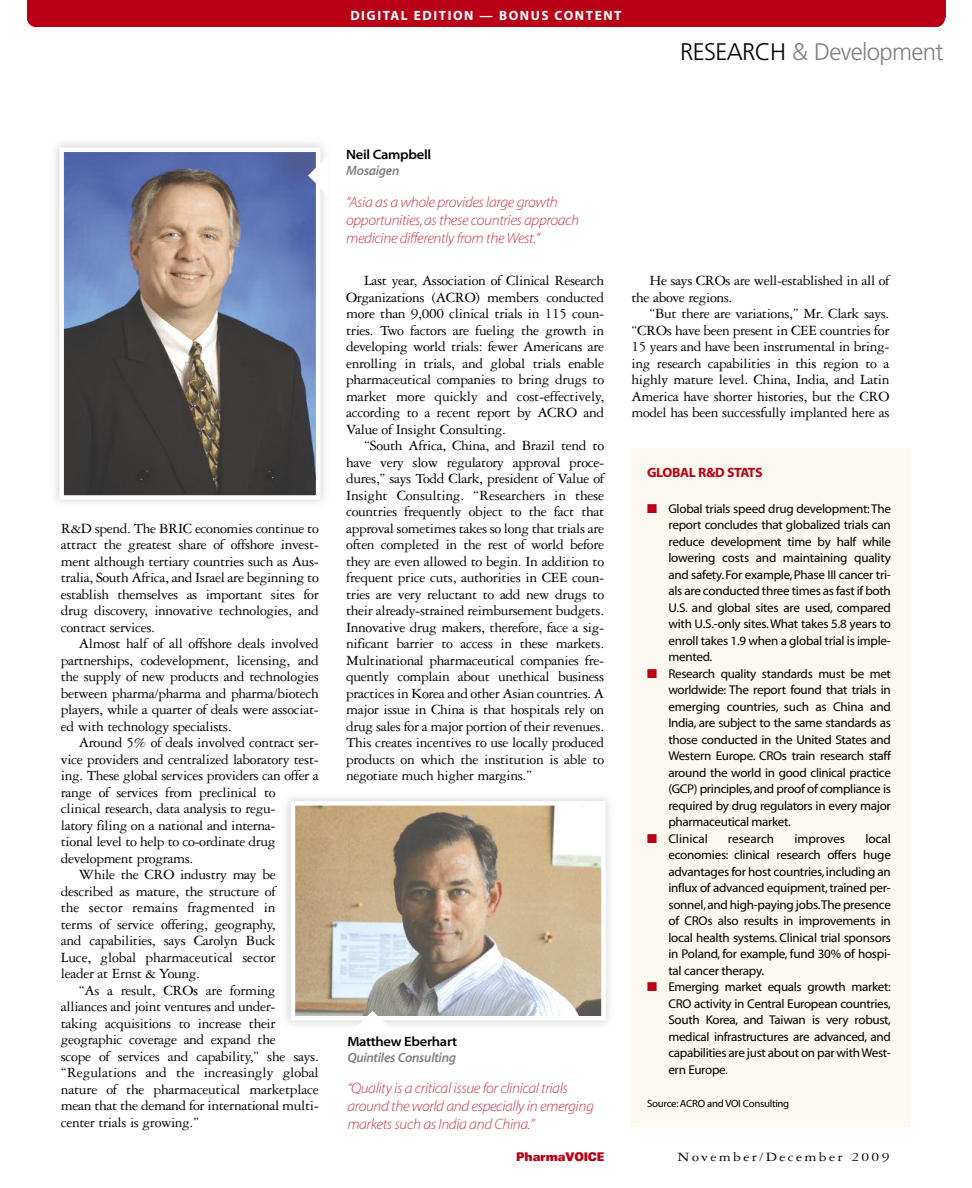
<style>
.page{position:relative;width:972px;height:1188px;background:#fff}
.page>*{position:absolute;margin:0;border:0;box-sizing:border-box;transform-origin:0 0}
.t1{font:300 24px "Frutiger";letter-spacing:-.03em;color:#808080}
.t2{font:15px/16.5px "Garamond Three";letter-spacing:-.025em;color:#000;text-align:justify}
.t3{font:15px/18px "Myriad MM It.215.wt.600.wd";letter-spacing:-.025em;color:#c73345}
.t4{font:15px "Garamond Three";letter-spacing:-.005em;color:#000}
.t5{font:13.5px "Myriad MM.215.wt.700.wd";letter-spacing:-.025em;color:#000}
.t6{font:13.5px "Myriad MM It.565.wt.600.wd";letter-spacing:-.02em;color:#808080}
.t7{font:13.5px "Myriad MM.700.wt.600.wd";letter-spacing:.11em;color:#fff}
.t8{font:13.5px "Garamond Three";letter-spacing:.15em;color:#000;scale:1.15 1}
.t9{font:13.5px "Myriad MM.700.wt.600.wd";letter-spacing:-.03em;color:#b90016}
.t10{font:12.75px/16.5px "Myriad MM.400.wt.600.wd";letter-spacing:-.02em;color:#000;text-align:justify}
.t11{font:12.75px "Myriad MM.400.wt.600.wd";color:#000}
.t12{font:900 expanded 12px "Univers";letter-spacing:-.015em;color:#b90016;scale:.75 1}
.t13{font:10.5px "Myriad MM.400.wt.600.wd";letter-spacing:-.025em;color:#000}
.s1{color:#000}
.s2{color:#b90016}
</style>
<div class="page">
<div style="left:630px;top:448px;width:280px;height:679px;background:#fbf9f0"></div>
<img style="left:64px;top:153px;width:251px;height:342px">
<div style="left:59px;top:148px;width:261px;height:352px;border:4px solid #fff"></div>
<svg style="left:308px;top:156px;width:19px;height:39px"></svg>
<img style="left:296px;top:806px;width:305px;height:210px">
<div style="left:291px;top:801px;width:315px;height:220px;border:4px solid #fff"></div>
<div style="left:27px;top:0;width:918px;height:18px;background:#b90016"></div>
<div style="left:27px;top:9px;width:918px;height:18px;background:#b90016;border-radius:9px"></div>
<svg style="left:353px;top:1011px;width:39px;height:16px"></svg>
<p class="t7" style="left:350px;top:10px;width:273px">DIGITAL EDITION — BONUS CONTENT</p>
<h1 class="t1" style="left:680px;top:42px;width:265px"><span class="s1">RESEARCH</span> &amp; Development</h1>
<p class="t2" style="left:61px;top:521px;width:260px">R&amp;D spend. The BRIC economies continue to attract the greatest share of offshore invest&shy;ment although tertiary countries such as Aus&shy;tralia, South Africa, and Israel are beginning to establish themselves as important sites for drug discovery, innovative technologies, and contract services.</p>
<p class="t2" style="left:61px;top:637px;width:260px;text-indent:18px">Almost half of all offshore deals involved partnerships, codevelopment, licensing, and the supply of new products and technologies between pharma/pharma and pharma/biotech players, while a quarter of deals were associat&shy;ed with technology specialists.</p>
<p class="t2" style="left:79px;top:736px;width:241px">Around 5% of deals involved contract ser-</p>
<p class="t2" style="left:61px;top:752px;width:260px">vice providers and centralized laboratory test-</p>
<p class="t2" style="left:61px;top:769px;width:260px">ing. These global services providers can offer a</p>
<p class="t2" style="left:61px;top:785px;width:216px">range of services from preclinical to</p>
<p class="t2" style="left:61px;top:802px;width:216px">clinical research, data analysis to regu-</p>
<p class="t2" style="left:61px;top:818px;width:216px">latory filing on a national and interna-</p>
<p class="t2" style="left:61px;top:835px;width:216px">tional level to help to co-ordinate drug</p>
<p class="t2" style="left:61px;top:851px;width:134px">development programs.</p>
<p class="t2" style="left:79px;top:868px;width:198px">While the CRO industry may be</p>
<p class="t2" style="left:61px;top:884px;width:216px">described as mature, the structure of</p>
<p class="t4" style="left:61px;top:902px;width:216px">the sector remains fragmented in</p>
<p class="t2" style="left:61px;top:917px;width:216px">terms of service offering, geography,</p>
<p class="t2" style="left:61px;top:934px;width:216px">and capabilities, says Carolyn Buck</p>
<p class="t2" style="left:61px;top:950px;width:216px">Luce, global pharmaceutical sector</p>
<p class="t2" style="left:61px;top:967px;width:141px">leader at Ernst &amp; Young.</p>
<p class="t2" style="left:79px;top:983px;width:198px">“As a result, CROs are forming</p>
<p class="t2" style="left:61px;top:1000px;width:216px">alliances and joint ventures and under-</p>
<p class="t2" style="left:61px;top:1016px;width:216px">taking acquisitions to increase their</p>
<p class="t2" style="left:61px;top:1033px;width:216px">geographic coverage and expand the</p>
<p class="t2" style="left:61px;top:1049px;width:260px">scope of services and capability,” she says.</p>
<p class="t2" style="left:61px;top:1066px;width:259px">“Regulations and the increasingly global</p>
<p class="t2" style="left:61px;top:1082px;width:259px">nature of the pharmaceutical marketplace</p>
<p class="t2" style="left:61px;top:1099px;width:260px">mean that the demand for international multi-</p>
<p class="t2" style="left:61px;top:1115px;width:140px">center trials is growing.”</p>
<p class="t5" style="left:346px;top:149px;width:86px">Neil Campbell</p>
<p class="t6" style="left:346px;top:166px;width:55px">Mosaigen</p>
<p class="t3" style="left:346px;top:194px;width:235px">“Asia as a whole provides large growth opportunities,as these countries approach medicine differently from theWest.”</p>
<p class="t2" style="left:346px;top:274px;width:260px;text-indent:18px">Last year, Association of Clinical Research Organizations (ACRO) members conducted more than 9,000 clinical trials in 115 coun&shy;tries. Two factors are fueling the growth in developing world trials: fewer Americans are enrolling in trials, and global trials enable pharmaceutical companies to bring drugs to market more quickly and cost-effectively, according to a recent report by ACRO and Value of Insight Consulting.</p>
<p class="t2" style="left:346px;top:439px;width:260px;text-indent:18px">“South Africa, China, and Brazil tend to have very slow regulatory approval proce&shy;dures,” says Todd Clark, president of Value of Insight Consulting. “Researchers in these countries frequently object to the fact that approval sometimes takes so long that trials are often completed in the rest of world before they are even allowed to begin. In addition to frequent price cuts, authorities in CEE coun&shy;tries are very reluctant to add new drugs to their already-strained reimbursement budgets.<br>Innovative drug makers, therefore, face a sig&shy;nificant barrier to access in these markets.<br>Multinational pharmaceutical companies fre&shy;quently complain about unethical business practices in Korea and other Asian countries. A major issue in China is that hospitals rely on drug sales for a major portion of their revenues.<br>This creates incentives to use locally produced products on which the institution is able to negotiate much higher margins.”</p>
<p class="t2" style="left:632px;top:274px;width:260px;text-indent:18px">He says CROs are well-established in all of the above regions.</p>
<p class="t2" style="left:632px;top:307px;width:260px;text-indent:18px">“But there are variations,” Mr. Clark says. “CROs have been present in CEE countries for 15 years and have been instrumental in bring&shy;ing research capabilities in this region to a highly mature level. China, India, and Latin America have shorter histories, but the CRO model has been successfully implanted here as</p>
<p class="t9" style="left:647px;top:467px;width:117px">GLOBAL R&amp;D STATS</p>
<p class="t10" style="left:668px;top:502px;width:224px;text-indent:-21px"><span class="s2">■</span> Global trials speed drug development:The report concludes that globalized trials can reduce development time by half while lowering costs and maintaining quality and safety.For example,Phase III cancer tri&shy;als are conducted three times as fast if both U.S. and global sites are used, compared with U.S.-only sites.What takes 5.8 years to enroll takes 1.9 when a global trial is imple&shy;mented.</p>
<p class="t10" style="left:668px;top:667px;width:224px;text-indent:-21px"><span class="s2">■</span> Research quality standards must be met worldwide: The report found that trials in emerging countries, such as China and India, are subject to the same standards as those conducted in the United States and Western Europe. CROs train research staff around the world in good clinical practice (GCP) principles,and proof of compliance is required by drug regulators in every major pharmaceutical market.</p>
<p class="t11" style="left:647px;top:834px;width:62px"><span class="s2">■</span> Clinical</p>
<p class="t11" style="left:728px;top:834px;width:48px">research</p>
<p class="t11" style="left:794px;top:834px;width:52px">improves</p>
<p class="t10" style="left:668px;top:832px;width:224px;text-indent:197px">local economies: clinical research offers huge advantages for host countries,including an influx of advanced equipment,trained per&shy;sonnel,and high-paying jobs.The presence of CROs also results in improvements in local health systems. Clinical trial sponsors in Poland, for example, fund 30% of hospi&shy;tal cancer therapy.</p>
<p class="t10" style="left:668px;top:980px;width:224px;text-indent:-21px"><span class="s2">■</span> Emerging market equals growth market:<br>CRO activity in Central European countries, South Korea, and Taiwan is very robust, medical infrastructures are advanced, and capabilities are just about on par withWest&shy;ern Europe.</p>
<p class="t13" style="left:647px;top:1100px;width:144px">Source:ACRO and VOI Consulting</p>
<p class="t5" style="left:347px;top:1036px;width:111px">Matthew Eberhart</p>
<p class="t6" style="left:347px;top:1052px;width:110px">Quintiles Consulting</p>
<p class="t3" style="left:347px;top:1081px;width:248px">“Quality is a critical issue for clinical trials around the world and especially in emerging markets such as India and China.”</p>
<p class="t12" style="left:516px;top:1153px;width:119px">PharmaVOICE</p>
<p class="t8" style="left:678px;top:1153px;width:186px">November/December 2009</p>
</div>
